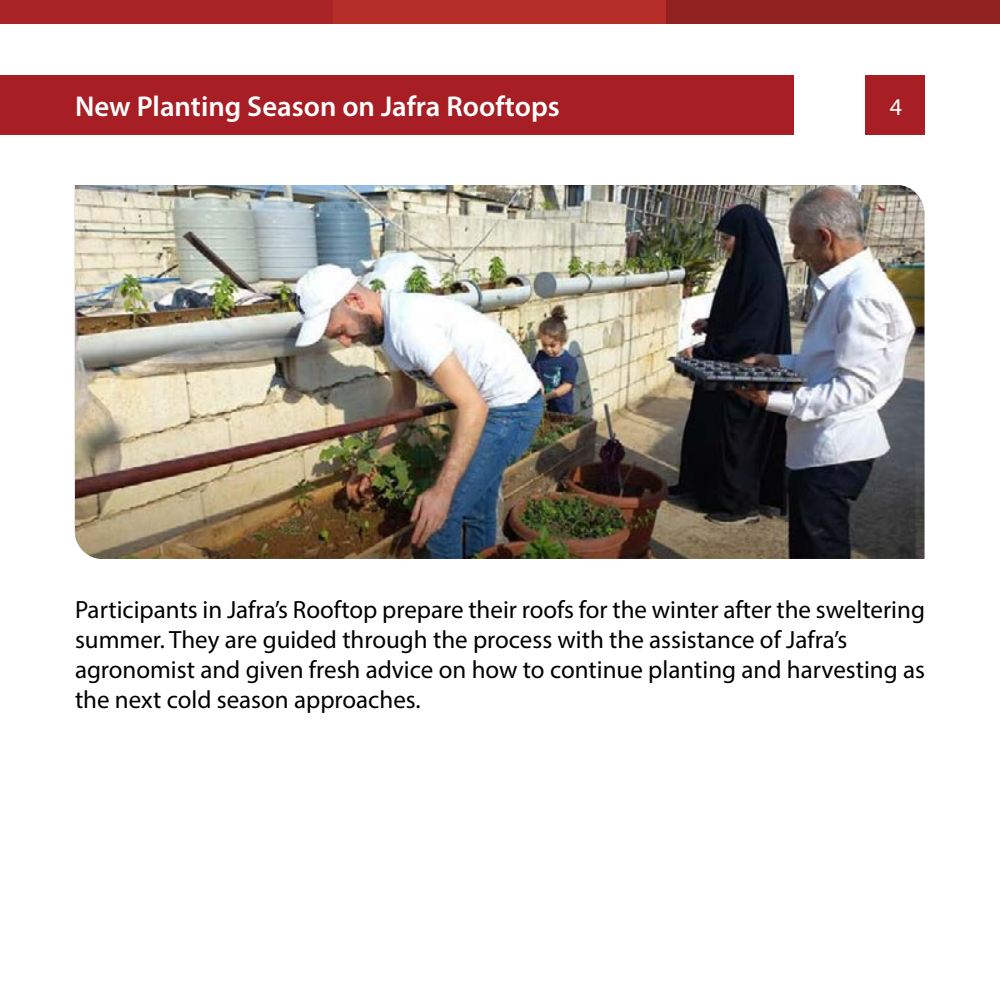
<style>
.page{position:relative;width:1000px;height:1000px;background:#fff}
.page>*{position:absolute;margin:0;border:0;box-sizing:border-box;transform-origin:0 0}
.t1{font:600 28.75px "Myriad Pro";color:#fff}
.t2{font:25px/30px "Myriad Pro";color:#000}
.t3{font:24px "Myriad Pro";color:#fff}
</style>
<div class="page">
<div style="left:0;top:75px;width:794px;height:60px;background:#a71f24"></div>
<div style="left:865px;top:75px;width:60px;height:60px;background:#a71f24"></div>
<div style="left:0;top:0;width:333px;height:24px;background:#a92426"></div>
<div style="left:333px;top:0;width:334px;height:24px;background:#b62e28"></div>
<div style="left:667px;top:0;width:333px;height:24px;background:#902120"></div>
<img style="left:75px;top:185px;width:849px;height:374px">
<p class="t1" style="left:75px;top:88px;width:486px">New Planting Season on Jafra Rooftops</p>
<p class="t3" style="left:890px;top:92px;width:14px">4</p>
<p class="t2" style="left:75px;top:594px;width:852px">Participants in Jafras’ Rooftop prepare their roofs for the winter after the sweltering summer. They are guided through the process with the assistance of Jafras’ agronomist and given fresh advice on how to continue planting and harvesting as the next cold season approaches.</p>
</div>
